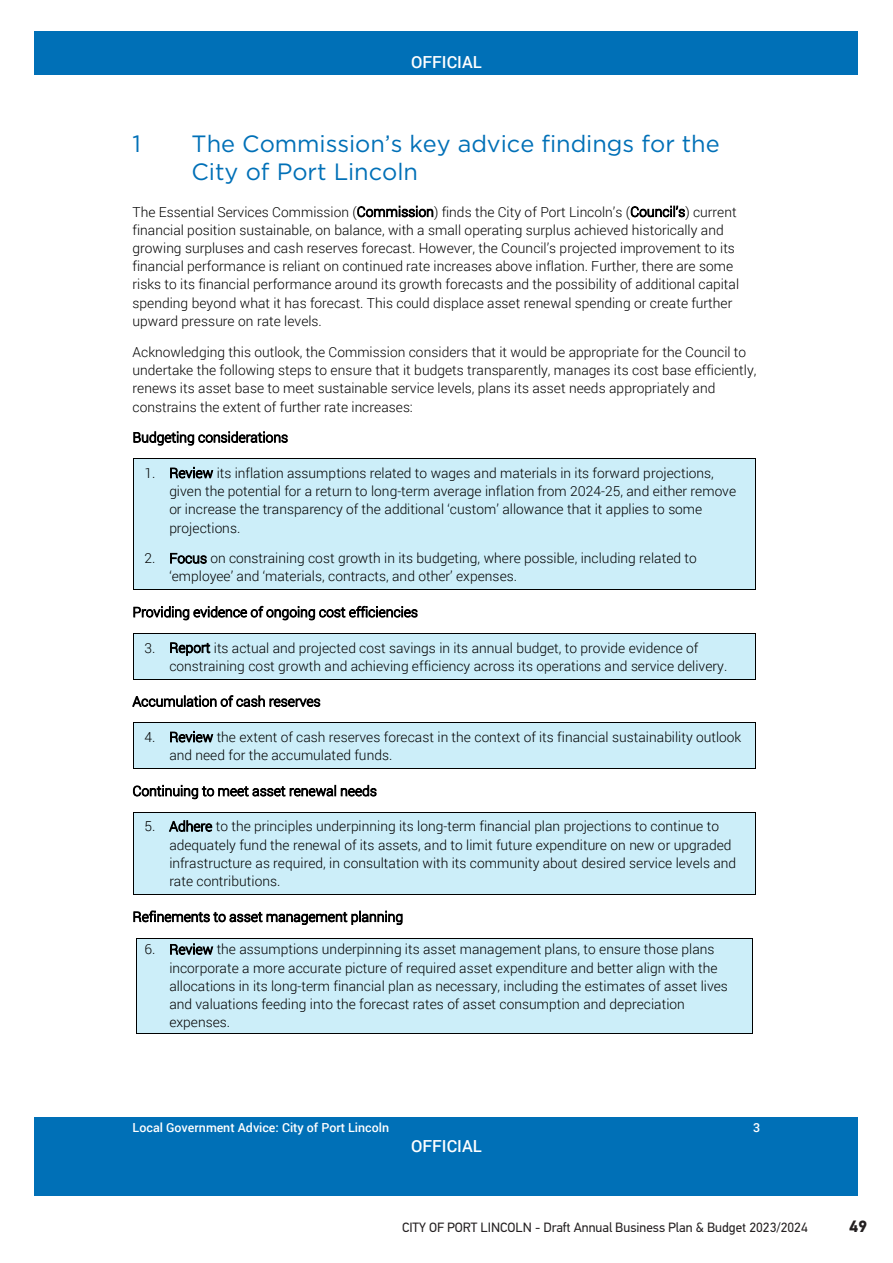
<style>
.page{position:relative;width:893px;height:1263px;background:#fff}
.page>*{position:absolute;margin:0;border:0;box-sizing:border-box;transform-origin:0 0}
.t1{font:23.55px/28.2px "Gotham";color:#0070b7}
.t2{font:500 16.65px "Roboto";color:#fff}
.t3{font:700 16.5px "PFDIN Text Pro";color:#231f20}
.t4{font:300 13.8px/18.3px "Roboto";color:#000}
.t5{font:13.5px "PFDIN Text Pro";color:#231f20}
.t6{font:500 12.45px "Roboto";color:#fff}
</style>
<div class="page">
<div style="left:35px;top:31px;width:823px;height:44px;background:#0070b7"></div>
<div style="left:35px;top:1118px;width:823px;height:78px;background:#0070b7"></div>
<div style="left:134px;top:459px;width:621px;height:23px;background:#cceef9"></div>
<hr style="left:134px;top:459px;width:621px;height:1px;background:#000">
<div style="left:134px;top:482px;width:621px;height:18px;background:#cceef9"></div>
<div style="left:134px;top:500px;width:621px;height:18px;background:#cceef9"></div>
<svg style="left:133px;top:459px;width:1px;height:59px"></svg>
<svg style="left:755px;top:459px;width:1px;height:59px"></svg>
<div style="left:134px;top:518px;width:621px;height:31px;background:#cceef9"></div>
<hr style="left:133px;top:518px;width:1px;height:31px;background:#000">
<hr style="left:755px;top:518px;width:1px;height:31px;background:#000">
<div style="left:134px;top:549px;width:621px;height:18px;background:#cceef9"></div>
<div style="left:134px;top:567px;width:621px;height:22px;background:#cceef9"></div>
<hr style="left:134px;top:589px;width:621px;height:1px;background:#000">
<svg style="left:133px;top:549px;width:1px;height:41px"></svg>
<svg style="left:755px;top:549px;width:1px;height:41px"></svg>
<div style="left:134px;top:634px;width:621px;height:22px;background:#cceef9"></div>
<hr style="left:134px;top:633px;width:621px;height:1px;background:#000">
<div style="left:134px;top:656px;width:621px;height:23px;background:#cceef9"></div>
<hr style="left:134px;top:679px;width:621px;height:1px;background:#000">
<svg style="left:133px;top:633px;width:1px;height:47px"></svg>
<svg style="left:755px;top:633px;width:1px;height:47px"></svg>
<div style="left:134px;top:723px;width:621px;height:23px;background:#cceef9"></div>
<hr style="left:134px;top:723px;width:621px;height:1px;background:#000">
<div style="left:134px;top:746px;width:621px;height:22px;background:#cceef9"></div>
<hr style="left:134px;top:768px;width:621px;height:1px;background:#000">
<svg style="left:133px;top:723px;width:1px;height:46px"></svg>
<svg style="left:755px;top:723px;width:1px;height:46px"></svg>
<div style="left:134px;top:813px;width:621px;height:22px;background:#cceef9"></div>
<hr style="left:134px;top:812px;width:621px;height:1px;background:#000">
<div style="left:134px;top:835px;width:621px;height:18px;background:#cceef9"></div>
<div style="left:134px;top:853px;width:621px;height:18px;background:#cceef9"></div>
<div style="left:134px;top:871px;width:621px;height:23px;background:#cceef9"></div>
<hr style="left:134px;top:894px;width:621px;height:1px;background:#000">
<svg style="left:133px;top:812px;width:1px;height:83px"></svg>
<svg style="left:755px;top:812px;width:1px;height:83px"></svg>
<div style="left:137px;top:938px;width:615px;height:20px;background:#cceef9"></div>
<hr style="left:137px;top:938px;width:615px;height:1px;background:#000">
<div style="left:137px;top:958px;width:615px;height:18px;background:#cceef9"></div>
<div style="left:137px;top:976px;width:615px;height:19px;background:#cceef9"></div>
<div style="left:137px;top:995px;width:615px;height:18px;background:#cceef9"></div>
<div style="left:137px;top:1013px;width:615px;height:20px;background:#cceef9"></div>
<hr style="left:137px;top:1033px;width:615px;height:1px;background:#000">
<svg style="left:136px;top:938px;width:1px;height:96px"></svg>
<svg style="left:752px;top:938px;width:1px;height:96px"></svg>
<p class="t2" style="left:411px;top:50px;width:72px">OFFICIAL</p>
<p class="t1" style="left:133px;top:129px;width:10px">1</p>
<p class="t1" style="left:192px;top:129px;width:530px">The Commission’s key advice findings for the<br>City of Port Lincoln</p>
<p class="t4" style="left:133px;top:202px;width:608px">The Essential Services Commission (Commission) finds the City of Port Lincoln’s (Council’s) current financial position sustainable, on balance, with a small operating surplus achieved historically and growing surpluses and cash reserves forecast. However, the Council’s projected improvement to its financial performance is reliant on continued rate increases above inflation. Further, there are some risks to its financial performance around its growth forecasts and the possibility of additional capital spending beyond what it has forecast. This could displace asset renewal spending or create further upward pressure on rate levels.</p>
<p class="t4" style="left:133px;top:342px;width:625px">Acknowledging this outlook, the Commission considers that it would be appropriate for the Council to undertake the following steps to ensure that it budgets transparently, manages its cost base efficiently, renews its asset base to meet sustainable service levels, plans its asset needs appropriately and constrains the extent of further rate increases:</p>
<p class="t4" style="left:133px;top:428px;width:157px">Budgeting considerations</p>
<p class="t4" style="left:169px;top:463px;width:568px;text-indent:-25px">1. Review its inflation assumptions related to wages and materials in its forward projections, given the potential for a return to long-term average inflation from 2024-25, and either remove or increase the transparency of the additional ‘custom’ allowance that it applies to some projections.</p>
<p class="t4" style="left:169px;top:549px;width:529px;text-indent:-25px">2. Focus on constraining cost growth in its budgeting, where possible, including related to ‘employee’ and ‘materials, contracts, and other’ expenses.</p>
<p class="t4" style="left:133px;top:602px;width:287px">Providing evidence of ongoing cost efficiencies</p>
<p class="t4" style="left:169px;top:638px;width:559px;text-indent:-25px">3. Report its actual and projected cost savings in its annual budget, to provide evidence of constraining cost growth and achieving efficiency across its operations and service delivery.</p>
<p class="t4" style="left:133px;top:692px;width:189px">Accumulation of cash reserves</p>
<p class="t4" style="left:169px;top:727px;width:573px;text-indent:-25px">4. Review the extent of cash reserves forecast in the context of its financial sustainability outlook and need for the accumulated funds.</p>
<p class="t4" style="left:133px;top:781px;width:246px">Continuing to meet asset renewal needs</p>
<p class="t4" style="left:169px;top:817px;width:568px;text-indent:-25px">5. Adhere to the principles underpinning its long-term financial plan projections to continue to adequately fund the renewal of its assets, and to limit future expenditure on new or upgraded infrastructure as required, in consultation with its community about desired service levels and rate contributions.</p>
<p class="t4" style="left:133px;top:907px;width:272px">Refinements to asset management planning</p>
<p class="t4" style="left:169px;top:940px;width:560px;text-indent:-25px">6. Review the assumptions underpinning its asset management plans, to ensure those plans incorporate a more accurate picture of required asset expenditure and better align with the allocations in its long-term financial plan as necessary, including the estimates of asset lives and valuations feeding into the forecast rates of asset consumption and depreciation expenses.</p>
<p class="t6" style="left:133px;top:1118px;width:258px">Local Government Advice: City of Port Lincoln</p>
<p class="t6" style="left:753px;top:1118px;width:9px">3</p>
<p class="t2" style="left:411px;top:1135px;width:72px">OFFICIAL</p>
<p class="t5" style="left:402px;top:1219px;width:407px">CITY OF PORT LINCOLN - Draft Annual Business Plan &amp; Budget 2023/2024</p>
<p class="t3" style="left:849px;top:1216px;width:20px">49</p>
</div>
